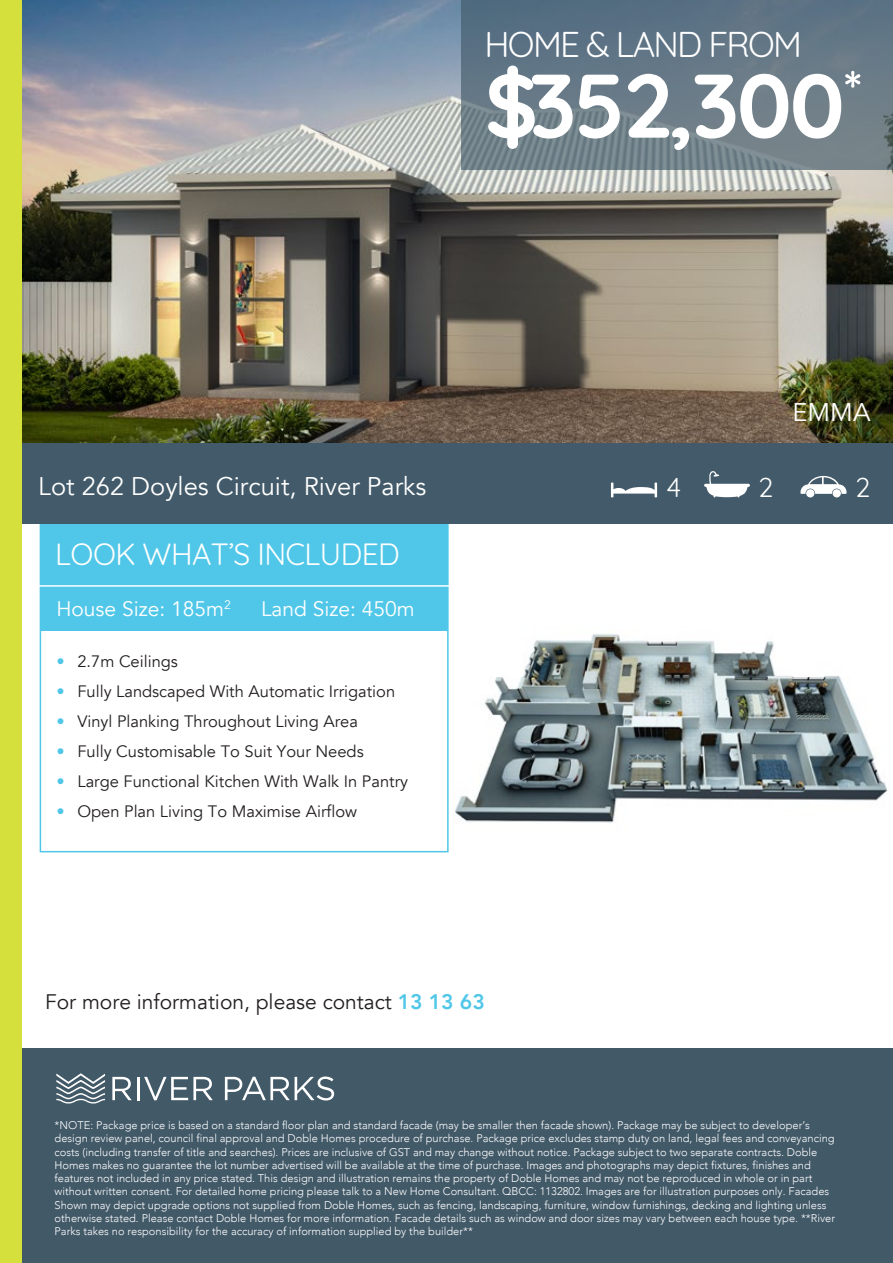
<style>
.page{position:relative;width:893px;height:1263px;background:#fff}
.page>*{position:absolute;margin:0;border:0;box-sizing:border-box;transform-origin:0 0}
.t1{font:700 90px "Quicksand";letter-spacing:-.025em;color:#fff}
.t2{font:34.95px "Quicksand";letter-spacing:-.05em;color:#fff}
.t3{font:30px "Quicksand";letter-spacing:-.02em;color:#fff}
.t4{font:26.7px "Quicksand";color:#fff}
.t5{font:25.5px "Avenir";color:#fff}
.t6{font:21px "Avenir";color:#231f20}
.t7{font:21px "Avenir";color:#fff}
.t8{font:16.5px/30px "Avenir";color:#231f20}
.t9{font:16.5px/30px "Avenir";color:#50c7e8;text-align:justify}
.t10{font:300 11.1px/13.4px "Avenir";color:#fff}
.s1{font-weight:800;color:#50c7e8}
</style>
<div class="page">
<div style="left:0;top:1049px;width:893px;height:214px;background:#425968"></div>
<svg style="left:112px;top:1077px;width:20px;height:23px"></svg>
<hr style="left:137px;top:1077px;width:2px;height:23px;background:#fff">
<svg style="left:144px;top:1077px;width:69px;height:23px"></svg>
<svg style="left:225px;top:1076px;width:109px;height:24px"></svg>
<svg style="left:56px;top:1073px;width:49px;height:30px"></svg>
<img style="left:21px;top:0;width:872px;height:443px">
<div style="left:40px;top:525px;width:408px;height:106px;background:#50c7e8"></div>
<div style="left:40px;top:524px;width:409px;height:328px;border:2px solid #50c7e8"></div>
<svg style="left:461px;top:0;width:432px;height:170px;background:#677a87"></svg>
<div style="left:0;top:443px;width:893px;height:80px;background:#425a69"></div>
<svg style="left:704px;top:471px;width:46px;height:26px"></svg>
<svg style="left:611px;top:482px;width:46px;height:15px"></svg>
<svg style="left:800px;top:476px;width:46px;height:21px"></svg>
<div style="left:0;top:0;width:21px;height:1263px;background:#d6e03d"></div>
<hr style="left:35px;top:585px;width:420px;height:2px;background:#fff">
<img style="left:455px;top:634px;width:433px;height:189px">
<h2 class="t2" style="left:485px;top:18px;width:319px">HOME &amp; LAND FROM</h2>
<h1 class="t1" style="left:485px;top:31px;width:379px">$352,300<sup>*</sup></h1>
<h3 class="t5" style="left:792px;top:397px;width:80px">EMMA</h3>
<h3 class="t5" style="left:38px;top:471px;width:390px">Lot 262 Doyles Circuit, River Parks</h3>
<h3 class="t4" style="left:667px;top:467px;width:16px">4</h3>
<h3 class="t4" style="left:758px;top:467px;width:17px">2</h3>
<h3 class="t4" style="left:855px;top:467px;width:17px">2</h3>
<h3 class="t3" style="left:55px;top:531px;width:346px">LOOK WHAT’S INCLUDED</h3>
<h3 class="t7" style="left:56px;top:596px;width:176px">House Size: 185m<sup>2</sup></h3>
<h3 class="t7" style="left:261px;top:596px;width:155px">Land Size: 450m</h3>
<h3 class="t9" style="left:56px;top:646px;width:10px">• • • • • •</h3>
<h3 class="t8" style="left:77px;top:646px;width:332px">2.7m Ceilings<br>Fully Landscaped With Automatic Irrigation Vinyl Planking Throughout Living Area<br>Fully Customisable To Suit Your Needs Large Functional Kitchen With Walk In Pantry Open Plan Living To Maximise Airflow</h3>
<h3 class="t6" style="left:45px;top:989px;width:441px">For more information, please contact <span class="s1">13 13 63</span></h3>
<p class="t10" style="left:55px;top:1118px;width:782px">*NOTE: Package price is based on a standard floor plan and standard facade (may be smaller then facade shown). Package may be subject to developer’s design review panel, council final approval and Doble Homes procedure of purchase. Package price excludes stamp duty on land, legal fees and conveyancing costs (including transfer of title and searches). Prices are inclusive of GST and may change without notice. Package subject to two separate contracts. Doble Homes makes no guarantee the lot number advertised will be available at the time of purchase. Images and photographs may depict fixtures, finishes and features not included in any price stated. This design and illustration remains the property of Doble Homes and may not be reproduced in whole or in part without written consent. For detailed home pricing please talk to a New Home Consultant. QBCC: 1132802. Images are for illustration purposes only. Facades Shown may depict upgrade options not supplied from Doble Homes, such as fencing, landscaping, furniture, window furnishings, decking and lighting unless otherwise stated. Please contact Doble Homes for more information. Facade details such as window and door sizes may vary between each house type. **River Parks takes no responsibility for the accuracy of information supplied by the builder**</p>
</div>
